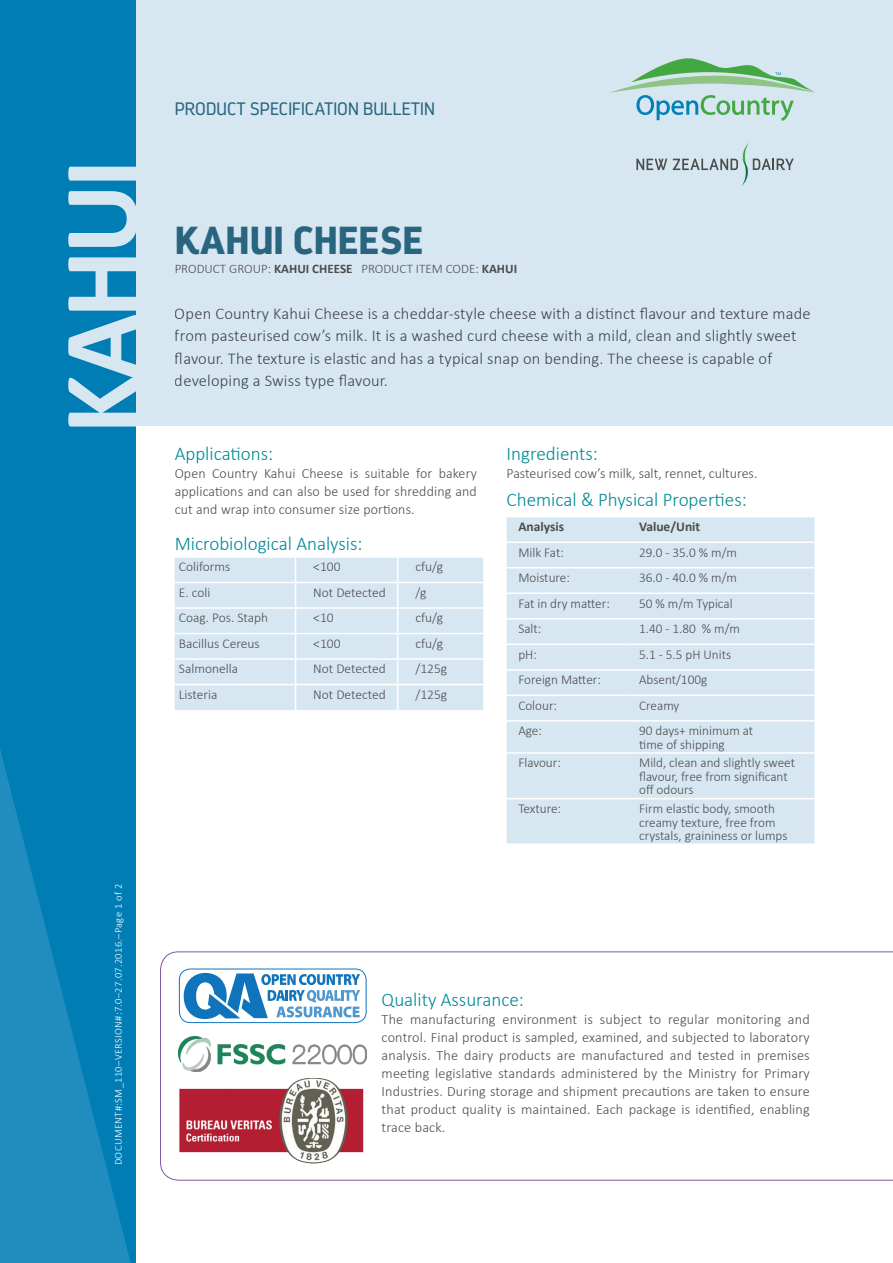
<style>
.page{position:relative;width:893px;height:1263px;background:#fff}
.page>*{position:absolute;margin:0;border:0;box-sizing:border-box;transform-origin:0 0}
.t1{font:700 108px "Calibri";letter-spacing:-.04em;color:#d7e7f2}
.t2{font:900 39px "Darwin";color:#29657e}
.t3{font:300 19.5px "Calibri";color:#008996}
.t4{font:300 18px "Darwin";letter-spacing:.005em;color:#29657e}
.t5{font:300 16.5px/22.5px "Calibri";letter-spacing:.01em;color:#4b4c4d}
.t6{font:300 14.25px/18px "Calibri";letter-spacing:.01em;color:#4b4c4d;text-align:justify}
.t7{font:300 13.5px/13.5px "Calibri";color:#4b4c4d}
.t8{font:700 13.5px "Calibri";color:#4b4c4d}
.t9{font:300 13.05px "Calibri";color:#4b4c4d}
.t10{font:300 10.5px "Calibri";letter-spacing:.03em;color:#fff}
.s1{font-weight:700}
</style>
<div class="page">
<div style="left:0;top:0;width:893px;height:426px;background:#d7e7f2"></div>
<div style="left:0;top:0;width:135px;height:1263px;background:#007db5"></div>
<svg style="left:0;top:750px;width:131px;height:513px"></svg>
<svg style="left:636px;top:159px;width:31px;height:11px"></svg>
<svg style="left:673px;top:143px;width:121px;height:43px"></svg>
<svg style="left:610px;top:58px;width:205px;height:63px"></svg>
<svg style="left:160px;top:951px;width:733px;height:230px"></svg>
<img style="left:179px;top:1037px;width:188px;height:34px">
<img style="left:175px;top:1078px;width:189px;height:93px">
<div style="left:179px;top:969px;width:188px;height:54px;border:1px solid #1074bc;border-radius:11px"></div>
<svg style="left:184px;top:973px;width:176px;height:46px"></svg>
<div style="left:175px;top:558px;width:308px;height:152px;background:#d7e7f2"></div>
<hr style="left:175px;top:684px;width:121px;height:1px;background:#fff">
<hr style="left:296px;top:684px;width:102px;height:1px;background:#fff">
<hr style="left:398px;top:684px;width:85px;height:1px;background:#fff">
<svg style="left:295px;top:558px;width:1px;height:152px"></svg>
<svg style="left:397px;top:558px;width:1px;height:152px"></svg>
<hr style="left:175px;top:582px;width:121px;height:1px;background:#fff">
<hr style="left:296px;top:582px;width:102px;height:1px;background:#fff">
<hr style="left:398px;top:582px;width:85px;height:1px;background:#fff">
<hr style="left:175px;top:607px;width:121px;height:2px;background:#fff">
<hr style="left:296px;top:607px;width:102px;height:2px;background:#fff">
<hr style="left:398px;top:607px;width:85px;height:2px;background:#fff">
<hr style="left:175px;top:633px;width:121px;height:1px;background:#fff">
<hr style="left:296px;top:633px;width:102px;height:1px;background:#fff">
<hr style="left:398px;top:633px;width:85px;height:1px;background:#fff">
<hr style="left:175px;top:658px;width:121px;height:2px;background:#fff">
<hr style="left:296px;top:658px;width:102px;height:2px;background:#fff">
<hr style="left:398px;top:658px;width:85px;height:2px;background:#fff">
<div style="left:507px;top:517px;width:307px;height:326px;background:#d7e7f2"></div>
<hr style="left:507px;top:541px;width:120px;height:2px;background:#fff">
<hr style="left:627px;top:541px;width:189px;height:2px;background:#fff">
<hr style="left:507px;top:567px;width:120px;height:1px;background:#fff">
<hr style="left:627px;top:567px;width:189px;height:1px;background:#fff">
<hr style="left:507px;top:592px;width:120px;height:2px;background:#fff">
<hr style="left:627px;top:592px;width:189px;height:2px;background:#fff">
<hr style="left:507px;top:618px;width:120px;height:1px;background:#fff">
<hr style="left:627px;top:618px;width:189px;height:1px;background:#fff">
<hr style="left:507px;top:643px;width:120px;height:2px;background:#fff">
<hr style="left:627px;top:643px;width:189px;height:2px;background:#fff">
<hr style="left:507px;top:669px;width:120px;height:1px;background:#fff">
<hr style="left:627px;top:669px;width:189px;height:1px;background:#fff">
<hr style="left:507px;top:695px;width:120px;height:1px;background:#fff">
<hr style="left:627px;top:695px;width:189px;height:1px;background:#fff">
<hr style="left:507px;top:720px;width:120px;height:2px;background:#fff">
<hr style="left:627px;top:720px;width:189px;height:2px;background:#fff">
<hr style="left:507px;top:752px;width:120px;height:2px;background:#fff">
<hr style="left:627px;top:752px;width:189px;height:2px;background:#fff">
<hr style="left:507px;top:798px;width:120px;height:1px;background:#fff">
<hr style="left:627px;top:798px;width:189px;height:1px;background:#fff">
<svg style="left:451px;top:995px;width:89px;height:44px"></svg>
<svg style="left:498px;top:1111px;width:16px;height:13px"></svg>
<svg style="left:522px;top:1111px;width:15px;height:12px"></svg>
<svg style="left:669px;top:1010px;width:34px;height:22px"></svg>
<svg style="left:716px;top:1008px;width:39px;height:24px"></svg>
<svg style="left:682px;top:1111px;width:40px;height:13px"></svg>
<p class="t1" style="left:32px;top:434px;width:276px;rotate:-90deg">KAHUI</p>
<p class="t10" style="left:112px;top:1165px;width:283px;rotate:-90deg">DOCUMENT#:SM_110–VERSION#:7.0–27.07.2016.–Page 1 of 2</p>
<p class="t4" style="left:175px;top:98px;width:262px">PRODUCT SPECIFICATION BULLETIN</p>
<p class="t2" style="left:175px;top:216px;width:250px">KAHUI CHEESE</p>
<p class="t9" style="left:175px;top:261px;width:344px">PRODUCT GROUP: <span class="s1">KAHUI CHEESE</span> PRODUCT ITEM CODE: <span class="s1">KAHUI</span></p>
<p class="t5" style="left:175px;top:301px;width:637px">Open Country Kahui Cheese is a cheddar-style cheese with a distinct flavour and texture made from pasteurised cow’s milk. It is a washed curd cheese with a mild, clean and slightly sweet flavour. The texture is elastic and has a typical snap on bending. The cheese is capable of developing a Swiss type flavour.</p>
<p class="t3" style="left:175px;top:441px;width:100px">Applications:</p>
<p class="t6" style="left:175px;top:464px;width:304px">Open Country Kahui Cheese is suitable for bakery applications and can also be used for shredding and cut and wrap into consumer size portions.</p>
<p class="t3" style="left:175px;top:532px;width:189px">Microbiological Analysis:</p>
<p class="t7" style="left:179px;top:559px;width:53px">Coliforms</p>
<p class="t7" style="left:313px;top:559px;width:29px">&lt;100</p>
<p class="t7" style="left:415px;top:559px;width:29px">cfu/g</p>
<p class="t7" style="left:179px;top:585px;width:33px">E. coli</p>
<p class="t7" style="left:313px;top:585px;width:74px">Not Detected</p>
<p class="t7" style="left:415px;top:585px;width:13px">/g</p>
<p class="t7" style="left:179px;top:610px;width:91px">Coag. Pos. Staph</p>
<p class="t7" style="left:313px;top:610px;width:22px">&lt;10</p>
<p class="t7" style="left:415px;top:610px;width:29px">cfu/g</p>
<p class="t7" style="left:179px;top:636px;width:82px">Bacillus Cereus</p>
<p class="t7" style="left:313px;top:636px;width:29px">&lt;100</p>
<p class="t7" style="left:415px;top:636px;width:29px">cfu/g</p>
<p class="t7" style="left:179px;top:661px;width:61px">Salmonella</p>
<p class="t7" style="left:313px;top:661px;width:74px">Not Detected</p>
<p class="t7" style="left:415px;top:661px;width:33px">/125g</p>
<p class="t7" style="left:179px;top:687px;width:40px">Listeria</p>
<p class="t7" style="left:313px;top:687px;width:74px">Not Detected</p>
<p class="t7" style="left:415px;top:687px;width:33px">/125g</p>
<p class="t3" style="left:507px;top:441px;width:93px">Ingredients:</p>
<p class="t6" style="left:507px;top:464px;width:252px">Pasteurised cow’s milk, salt, rennet, cultures.</p>
<p class="t3" style="left:507px;top:487px;width:242px">Chemical &amp; Physical Properties:</p>
<p class="t8" style="left:518px;top:518px;width:47px">Analysis</p>
<p class="t8" style="left:639px;top:518px;width:63px">Value/Unit</p>
<p class="t7" style="left:518px;top:545px;width:47px">Milk Fat:</p>
<p class="t7" style="left:639px;top:545px;width:99px">29.0 - 35.0 % m/m</p>
<p class="t7" style="left:518px;top:570px;width:53px">Moisture:</p>
<p class="t7" style="left:639px;top:570px;width:99px">36.0 - 40.0 % m/m</p>
<p class="t7" style="left:518px;top:596px;width:93px">Fat in dry matter:</p>
<p class="t7" style="left:639px;top:596px;width:95px">50 % m/m Typical</p>
<p class="t7" style="left:518px;top:621px;width:24px">Salt:</p>
<p class="t7" style="left:639px;top:621px;width:102px">1.40 - 1.80 % m/m</p>
<p class="t7" style="left:518px;top:647px;width:20px">pH:</p>
<p class="t7" style="left:639px;top:647px;width:94px">5.1 - 5.5 pH Units</p>
<p class="t7" style="left:518px;top:672px;width:84px">Foreign Matter:</p>
<p class="t7" style="left:639px;top:672px;width:70px">Absent/100g</p>
<p class="t7" style="left:518px;top:698px;width:40px">Colour:</p>
<p class="t7" style="left:639px;top:698px;width:42px">Creamy</p>
<p class="t7" style="left:518px;top:723px;width:25px">Age:</p>
<p class="t7" style="left:639px;top:723px;width:116px">90 days+ minimum at time of shipping</p>
<p class="t7" style="left:518px;top:755px;width:44px">Flavour:</p>
<p class="t7" style="left:639px;top:755px;width:157px">Mild, clean and slightly sweet flavour, free from significant off odours</p>
<p class="t7" style="left:518px;top:801px;width:44px">Texture:</p>
<p class="t7" style="left:639px;top:801px;width:150px">Firm elastic body, smooth creamy texture, free from crystals, graininess or lumps</p>
<h3 class="t3" style="left:382px;top:987px;width:144px">Quality Assurance:</h3>
<p class="t6" style="left:382px;top:1009px;width:430px">The manufacturing environment is subject to regular monitoring and control. Final product is sampled, examined, and subjected to laboratory analysis. The dairy products are manufactured and tested in premises meeting legislative standards administered by the Ministry for Primary Industries. During storage and shipment precautions are taken to ensure that product quality is maintained. Each package is identified, enabling trace back.</p>
</div>
